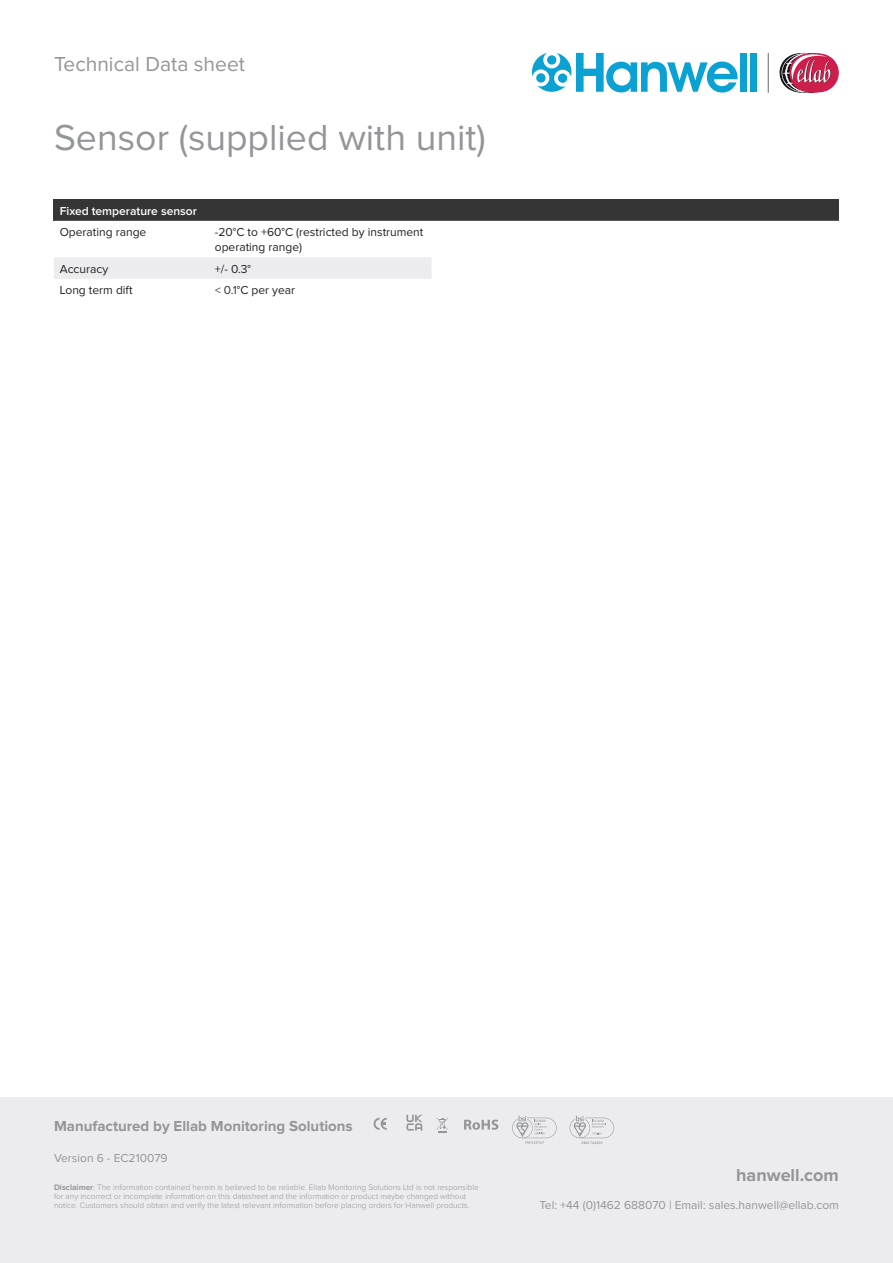
<style>
.page{position:relative;width:893px;height:1263px;background:#fff}
.page>*{position:absolute;margin:0;border:0;box-sizing:border-box;transform-origin:0 0}
.Product_Series{font:37.5px "Proxima Nova";color:#939598}
.t1{font:21px "Proxima Nova";color:#939598}
.t2{font:700 18px "Proxima Nova";color:#939598}
.t3{font:700 15px "Proxima Nova";color:#939598}
.Column_header{font:12px/15px "Proxima Nova";color:#231f20}
.t4{font:12px "Proxima Nova";color:#939598}
.Table_Body{font:12px "Proxima Nova";color:#231f20}
.Table_Headers{font:600 12px "Proxima Nova";color:#fff}
.t5{font:300 8.25px/9px "Proxima Nova";color:#939598}
.s1{color:#fff}
.s2{color:#363536}
.s3{font-weight:700}
</style>
<div class="page">
<div style="left:740px;top:53px;width:7px;height:39px;background:#0ba2d3"></div>
<div style="left:750px;top:53px;width:7px;height:39px;background:#0ba2d3"></div>
<svg style="left:532px;top:53px;width:205px;height:40px"></svg>
<hr style="left:768px;top:53px;width:1px;height:40px;background:#66696a">
<svg style="left:779px;top:53px;width:60px;height:40px"></svg>
<div style="left:0;top:1097px;width:893px;height:166px;background:#ececee"></div>
<svg style="left:436px;top:1117px;width:12px;height:15px"></svg>
<svg style="left:464px;top:1119px;width:34px;height:11px"></svg>
<svg style="left:374px;top:1118px;width:13px;height:12px"></svg>
<svg style="left:512px;top:1115px;width:45px;height:29px"></svg>
<svg style="left:569px;top:1115px;width:45px;height:29px"></svg>
<svg style="left:406px;top:1115px;width:16px;height:15px"></svg>
<div style="left:54px;top:199px;width:785px;height:22px;background:#363536"></div>
<div style="left:54px;top:257px;width:378px;height:22px;background:#ececee"></div>
<h2 class="t1" style="left:54px;top:54px;width:193px">Technical Data sheet</h2>
<p class="Product_Series" style="left:54px;top:120px;width:433px">Sensor (supplied with unit)</p>
<p class="Table_Headers" style="left:60px;top:205px;width:139px">Fixed temperature sensor</p>
<p class="Table_Body" style="left:60px;top:227px;width:88px">Operating range</p>
<p class="Column_header" style="left:215px;top:225px;width:210px">-20°C to +60°C (restricted by instrument operating range)</p>
<p class="Table_Body" style="left:60px;top:263px;width:50px">Accuracy</p>
<p class="Column_header" style="left:215px;top:262px;width:38px">+/- 0.3°</p>
<p class="Table_Body" style="left:60px;top:285px;width:74px">Long term dift</p>
<p class="Column_header" style="left:215px;top:283px;width:82px"><span class="s1">&lt;</span> <span class="s2">0.1</span>°C per year</p>
<h3 class="t3" style="left:54px;top:1119px;width:300px">Manufactured by Ellab Monitoring Solutions</h3>
<h3 class="t4" style="left:54px;top:1152px;width:115px">Version 6 - EC210079</h3>
<p class="t5" style="left:54px;top:1183px;width:426px"><span class="s3">Disclaimer</span>: The information contained herein is believed to be reliable. Ellab Monitoring Solutions Ltd is not responsible for any incorrect or incomplete information on this datasheet and the information or product maybe changed without notice. Customers should obtain and verify the latest relevant information before placing orders for Hanwell products.</p>
<h3 class="t2" style="left:736px;top:1167px;width:104px">hanwell.com</h3>
<h3 class="t4" style="left:539px;top:1199px;width:301px">Tel: +44 (0)1462 688070 | Email: sales.hanwell@ellab.com</h3>
</div>
